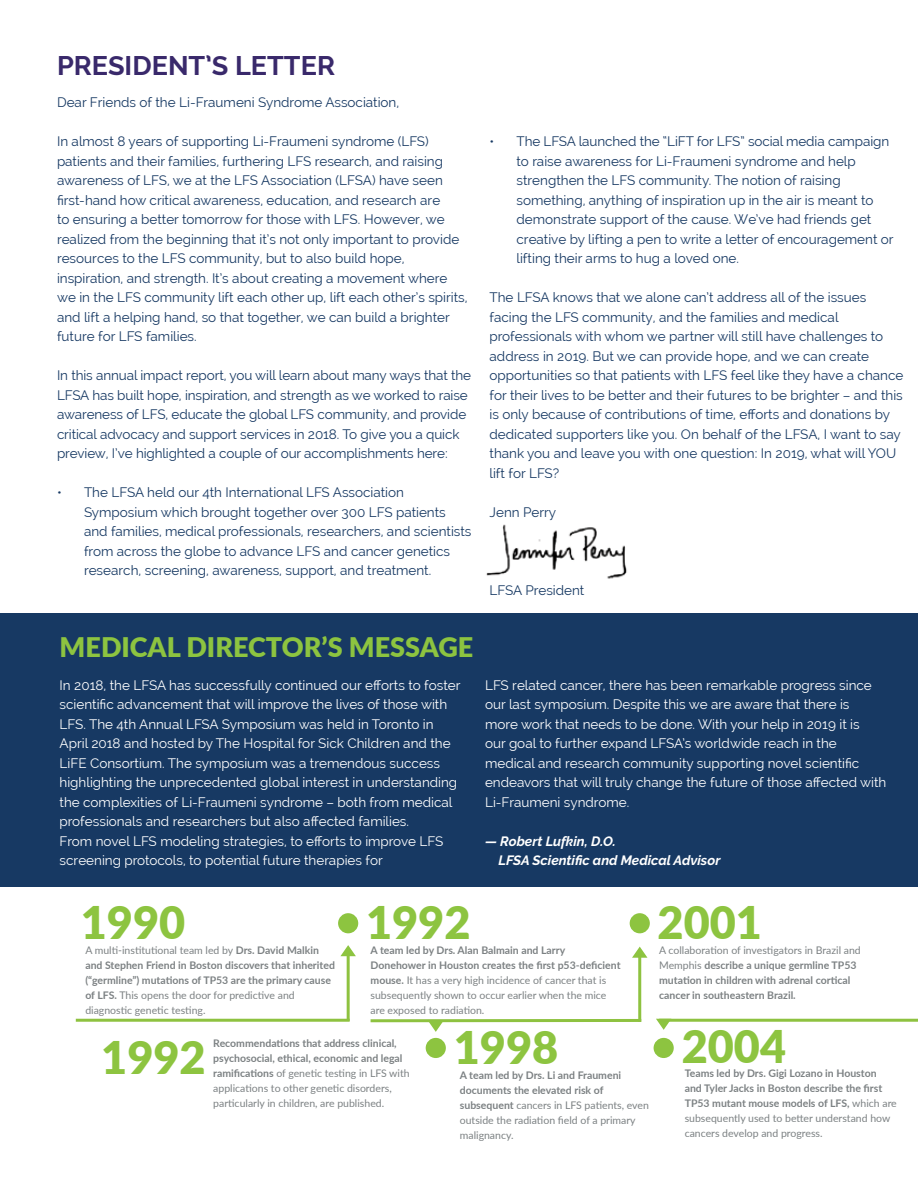
<style>
.page{position:relative;width:918px;height:1188px;background:#fff}
.page>*{position:absolute;margin:0;border:0;box-sizing:border-box;transform-origin:0 0}
.t1{font:900 45px "Lato";color:#8dc440}
.t2{font:900 27px "Lato";color:#8dc440}
.t3{font:700 27px "Raleway";color:#39296b}
.t4{font:13.5px/19.5px "Raleway";color:#173963}
.t5{font:13.5px/19.5px "Raleway";color:#fff}
.t6{font:italic 700 13.5px "Raleway";color:#fff}
.Paragraph_Style_1{font:700 10.5px/15px "Lato";color:#7c8183}
.Paragraph_Style_1-2{font:10.5px/15px "Lato";color:#7c8183}
.s1{font-weight:400}
.s2{font-weight:700}
</style>
<div class="page">
<img style="left:486px;top:524px;width:141px;height:55px">
<div style="left:0;top:613px;width:918px;height:273px;background:#173963"></div>
<div style="left:338px;top:913px;width:20px;height:20px;background:#8dc440;border-radius:50%"></div>
<div style="left:426px;top:1038px;width:20px;height:20px;background:#8dc440;border-radius:50%"></div>
<div style="left:630px;top:913px;width:20px;height:20px;background:#8dc440;border-radius:50%"></div>
<div style="left:654px;top:1038px;width:20px;height:20px;background:#8dc440;border-radius:50%"></div>
<hr style="left:371px;top:1019px;width:270px;height:3px;background:#8ec240">
<svg style="left:340px;top:945px;width:16px;height:11px"></svg>
<hr style="left:347px;top:954px;width:3px;height:67px;background:#8ec240">
<svg style="left:632px;top:947px;width:15px;height:11px"></svg>
<hr style="left:638px;top:955px;width:3px;height:67px;background:#8ec240">
<svg style="left:428px;top:1022px;width:16px;height:10px"></svg>
<svg style="left:656px;top:1019px;width:13px;height:11px"></svg>
<hr style="left:76px;top:1019px;width:274px;height:3px;background:#8ec240">
<hr style="left:659px;top:1019px;width:259px;height:3px;background:#8ec240">
<p class="t3" style="left:57px;top:50px;width:280px">PRESIDENT’S LETTER</p>
<p class="t4" style="left:57px;top:93px;width:344px">Dear Friends of the Li-Fraumeni Syndrome Association,</p>
<p class="t4" style="left:57px;top:132px;width:412px">In almost 8 years of supporting Li-Fraumeni syndrome (LFS) patients and their families, furthering LFS research, and raising awareness of LFS, we at the LFS Association (LFSA) have seen first-hand how critical awareness, education, and research are<br>to ensuring a better tomorrow for those with LFS. However, we realized from the beginning that it’s not only important to provide resources to the LFS community, but to also build hope, inspiration, and strength. It’s about creating a movement where we in the LFS community lift each other up, lift each other’s spirits, and lift a helping hand, so that together, we can build a brighter future for LFS families.</p>
<p class="t4" style="left:57px;top:366px;width:416px">In this annual impact report, you will learn about many ways that the LFSA has built hope, inspiration, and strength as we worked to raise awareness of LFS, educate the global LFS community, and provide critical advocacy and support services in 2018. To give you a quick preview, I’ve highlighted a couple of our accomplishments here:</p>
<p class="t4" style="left:84px;top:483px;width:389px;text-indent:-27px">• The LFSA held our 4th International LFS Association Symposium which brought together over 300 LFS patients and families, medical professionals, researchers, and scientists from across the globe to advance LFS and cancer genetics research, screening, awareness, support, and treatment.</p>
<p class="t4" style="left:517px;top:132px;width:379px;text-indent:-27px">• The LFSA launched the “LiFT for LFS” social media campaign to raise awareness for Li-Fraumeni syndrome and help strengthen the LFS community. The notion of raising something, anything of inspiration up in the air is meant to demonstrate support of the cause. We’ve had friends get creative by lifting a pen to write a letter of encouragement or lifting their arms to hug a loved one.</p>
<p class="t4" style="left:490px;top:288px;width:415px">The LFSA knows that we alone can’t address all of the issues facing the LFS community, and the families and medical professionals with whom we partner will still have challenges to address in 2019. But we can provide hope, and we can create opportunities so that patients with LFS feel like they have a chance for their lives to be better and their futures to be brighter – and this is only because of contributions of time, efforts and donations by dedicated supporters like you. On behalf of the LFSA, I want to say thank you and leave you with one question: In 2019, what will YOU lift for LFS?</p>
<p class="t4" style="left:490px;top:502px;width:68px">Jenn Perry</p>
<p class="t4" style="left:490px;top:580px;width:96px">LFSA President</p>
<p class="t2" style="left:60px;top:627px;width:415px">MEDICAL DIRECTOR’S MESSAGE</p>
<p class="t5" style="left:60px;top:675px;width:402px">In 2018, the LFSA has successfully continued our efforts to foster scientific advancement that will improve the lives of those with LFS. The 4th Annual LFSA Symposium was held in Toronto in April 2018 and hosted by The Hospital for Sick Children and the LiFE Consortium. The symposium was a tremendous success highlighting the unprecedented global interest in understanding the complexities of Li-Fraumeni syndrome – both from medical professionals and researchers but also affected families.<br>From novel LFS modeling strategies, to efforts to improve LFS screening protocols, to potential future therapies for</p>
<p class="t5" style="left:485px;top:675px;width:403px">LFS related cancer, there has been remarkable progress since our last symposium. Despite this we are aware that there is<br>more work that needs to be done. With your help in 2019 it is<br>our goal to further expand LFSA’s worldwide reach in the medical and research community supporting novel scientific endeavors that will truly change the future of those affected with Li-Fraumeni syndrome.</p>
<p class="t6" style="left:485px;top:833px;width:132px">— Robert Lufkin, D.O.</p>
<p class="t6" style="left:499px;top:853px;width:223px">LFSA Scientific and Medical Advisor</p>
<p class="t1" style="left:81px;top:889px;width:106px">1990</p>
<p class="t1" style="left:366px;top:889px;width:106px">1992</p>
<p class="t1" style="left:658px;top:889px;width:106px">2001</p>
<p class="Paragraph_Style_1" style="left:659px;top:942px;width:203px"><span class="s1">A collaboration of investigators in Brazil and Memphis</span> describe a unique germline TP53 mutation in children with adrenal cortical cancer in southeastern Brazil.</p>
<p class="Paragraph_Style_1" style="left:85px;top:942px;width:251px"><span class="s1">A multi-institutional team led by</span> Drs. David Malkin and Stephen Friend in Boston discovers that inherited (“germline”) mutations of TP53 are the primary cause of LFS. <span class="s1">This opens the door for predictive and diagnostic genetic testing.</span></p>
<p class="Paragraph_Style_1-2" style="left:371px;top:942px;width:252px"><span class="s2">A team led by Drs. Alan Balmain and Larry Donehower in Houston creates the first p53-deficient mouse.</span> It has a very high incidence of cancer that is subsequently shown to occur earlier when the mice are exposed to radiation.</p>
<p class="Paragraph_Style_1-2" style="left:213px;top:1035px;width:198px"><span class="s2">Recommendations that address clinical, psychosocial, ethical, economic and legal ramifications</span> of genetic testing in LFS with applications to other genetic disorders, particularly in children, are published.</p>
<p class="t1" style="left:101px;top:1024px;width:106px">1992</p>
<p class="t1" style="left:682px;top:1013px;width:106px">2004</p>
<p class="t1" style="left:454px;top:1014px;width:106px">1998</p>
<p class="Paragraph_Style_1" style="left:685px;top:1065px;width:214px">Teams led by Drs. Gigi Lozano in Houston<br>and Tyler Jacks in Boston describe the first TP53 mutant mouse models of LFS, <span class="s1">which are subsequently used to better understand how cancers develop and progress.</span></p>
<p class="Paragraph_Style_1-2" style="left:460px;top:1067px;width:191px"><span class="s2">A team led by Drs. Li and Fraumeni documents the elevated risk of subsequent</span> cancers in LFS patients, even outside the radiation field of a primary malignancy.</p>
</div>
